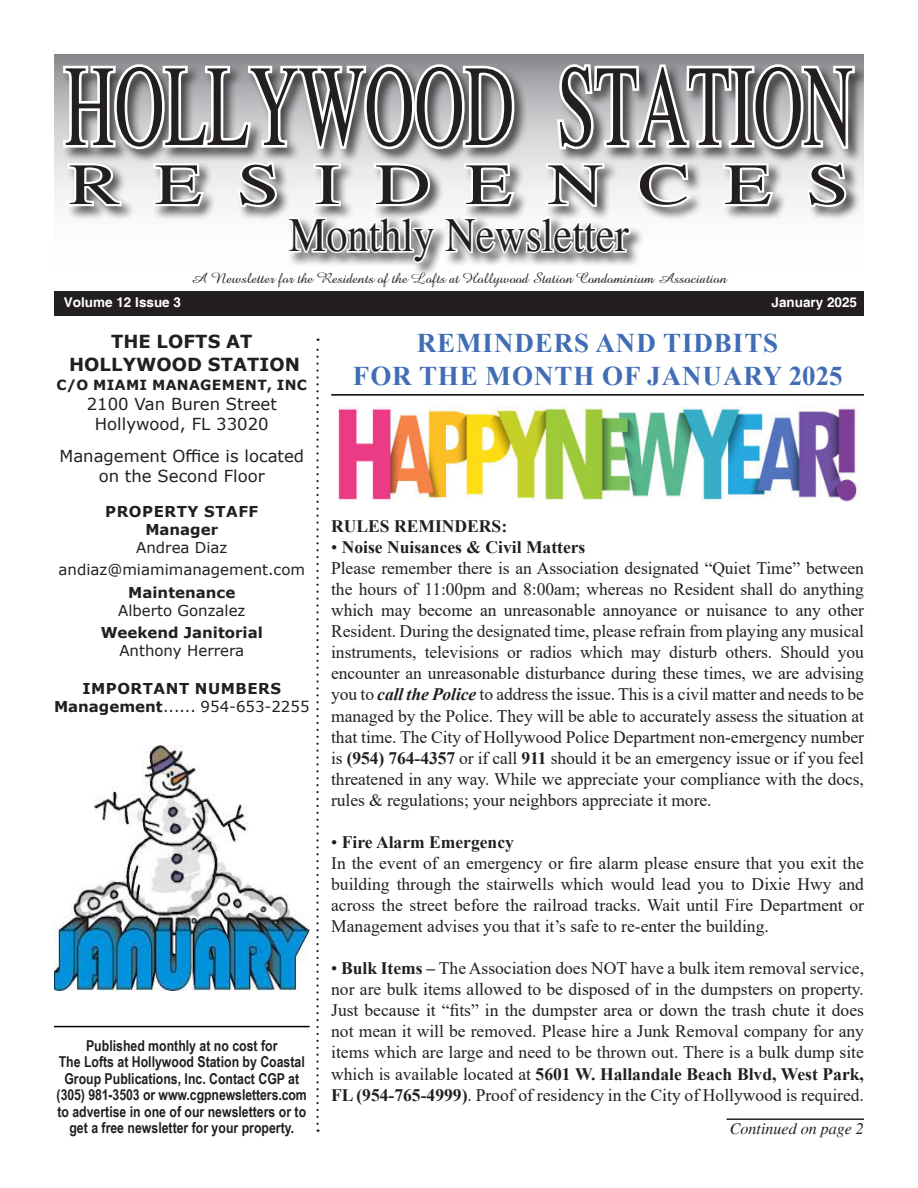
<style>
.page{position:relative;width:918px;height:1188px;background:#fff}
.page>*{position:absolute;margin:0;border:0;box-sizing:border-box;transform-origin:0 0}
.t1{font:115.65px "Times";color:#231f20;scale:.6 1}
.t2{font:58.35px "Times";letter-spacing:.44em;color:#231f20;scale:1.33 1}
.t3{font:48.6px "Times";color:#231f20;scale:.87 1}
.t4{font:700 27px "Times New Roman";letter-spacing:.035em;color:#416db5}
.t5{font:700 18px "Verdana";letter-spacing:.005em;color:#231f20}
.t6{font:17.55px/21px "Times New Roman";color:#231f20;text-align:justify}
.t7{font:700 17.55px "Times New Roman";color:#231f20}
.t8{font:16.5px/19.8px "Verdana";color:#231f20;text-align:center}
.t9{font:italic 16.05px "Times";color:#231f20}
.t10{font:700 15px/16.5px "Arial Narrow";color:#231f20;text-align:center}
.t11{font:15px/18px "Verdana";color:#231f20;text-align:center}
.t12{font:15px "Amazone BT";color:#231f20}
.t13{font:700 15px/18px "Verdana";color:#231f20;text-align:center}
.t14{font:700 15px "Verdana";letter-spacing:.035em;color:#231f20}
.t15{font:700 13.95px "Verdana";letter-spacing:.025em;color:#231f20}
.t16{font:700 13.5px "Helvetica";color:#fff}
.s1{font-weight:700}
.s2{font-weight:400}
.s3{font-weight:700;font-style:italic}
</style>
<div class="page">
<svg style="left:54px;top:54px;width:810px;height:148px;background:#97989b"></svg>
<div style="left:54px;top:291px;width:810px;height:25px;background:#231f20"></div>
<svg style="left:60px;top:61px;width:797px;height:214px"></svg>
<svg style="left:316px;top:339px;width:3px;height:785px"></svg>
<hr style="left:54px;top:1026px;width:256px;height:1px;background:#000">
<img style="left:54px;top:745px;width:256px;height:245px">
<hr style="left:331px;top:394px;width:533px;height:2px;background:#000">
<hr style="left:727px;top:1118px;width:137px;height:2px;background:#231f20">
<img style="left:338px;top:406px;width:521px;height:95px">
<p class="t1" style="left:64px;top:41px;width:1316px">HOLLYWOOD STATION</p>
<p class="t2" style="left:68px;top:152px;width:589px">RESIDENCES</p>
<p class="t3" style="left:289px;top:207px;width:393px">Monthly Newsletter</p>
<p class="t12" style="left:191px;top:270px;width:538px">A Newsletter for the Residents of the Lofts at Hollywood Station Condominium Association</p>
<p class="t16" style="left:64px;top:294px;width:119px">Volume 12 Issue 3</p>
<p class="t16" style="left:772px;top:294px;width:87px">January 2025</p>
<p class="t5" style="left:111px;top:328px;width:143px">THE LOFTS AT</p>
<p class="t5" style="left:69px;top:352px;width:233px">HOLLYWOOD STATION</p>
<p class="t15" style="left:57px;top:376px;width:252px">C/O MIAMI MANAGEMENT, INC</p>
<p class="t8" style="left:87px;top:394px;width:192px">2100 Van Buren Street</p>
<p class="t8" style="left:95px;top:414px;width:175px">Hollywood, FL 33020</p>
<p class="t8" style="left:59px;top:446px;width:246px">Management Office is located on the Second Floor</p>
<p class="t4" style="left:417px;top:324px;width:363px">REMINDERS AND TIDBITS</p>
<p class="t4" style="left:353px;top:356px;width:491px">FOR THE MONTH OF JANUARY 2025</p>
<p class="t14" style="left:105px;top:501px;width:155px">PROPERTY STAFF</p>
<p class="t11" style="left:136px;top:520px;width:93px"><span class="s1">Manager<br></span>Andrea Diaz</p>
<p class="t11" style="left:59px;top:561px;width:248px">andiaz@miamimanagement.com</p>
<p class="t11" style="left:118px;top:583px;width:129px"><span class="s1">Maintenance<br></span>Alberto Gonzalez</p>
<p class="t13" style="left:101px;top:623px;width:164px">Weekend Janitorial<br><span class="s2">Anthony Herrera</span></p>
<p class="t14" style="left:82px;top:678px;width:200px">IMPORTANT NUMBERS</p>
<p class="t11" style="left:54px;top:697px;width:257px"><span class="s1">Management</span>...... 954-653-2255</p>
<p class="t10" style="left:57px;top:1036px;width:252px">Published monthly at no cost for<br>The Lofts at Hollywood Station by Coastal Group Publications, Inc. Contact CGP at (305) 981-3503 or www.cgpnewsletters.com to advertise in one of our newsletters or to get a free newsletter for your property.</p>
<p class="t7" style="left:331px;top:513px;width:177px">RULES REMINDERS:</p>
<p class="t7" style="left:331px;top:534px;width:256px"><span class="s2">•</span> Noise Nuisances &amp; Civil Matters</p>
<p class="t6" style="left:331px;top:557px;width:534px">Please remember there is an Association designated “Quiet Time” between the hours of 11:00pm and 8:00am; whereas no Resident shall do anything which may become an unreasonable annoyance or nuisance to any other Resident. During the designated time, please refrain from playing any musical instruments, televisions or radios which may disturb others. Should you encounter an unreasonable disturbance during these times, we are advising you to <span class="s3">call the Police</span> to address the issue. This is a civil matter and needs to be managed by the Police. They will be able to accurately assess the situation at that time. The City of Hollywood Police Department non-emergency number is <span class="s1">(954) 764-4357</span> or if call <span class="s1">911</span> should it be an emergency issue or if you feel threatened in any way. While we appreciate your compliance with the docs, rules &amp; regulations; your neighbors appreciate it more.</p>
<p class="t7" style="left:331px;top:829px;width:184px"><span class="s2">•</span> Fire Alarm Emergency</p>
<p class="t6" style="left:331px;top:852px;width:534px">In the event of an emergency or fire alarm please ensure that you exit the building through the stairwells which would lead you to Dixie Hwy and across the street before the railroad tracks. Wait until Fire Department or Management advises you that it’s safe to re-enter the building.</p>
<p class="t6" style="left:331px;top:957px;width:534px">• <span class="s1">Bulk Items –</span> The Association does NOT have a bulk item removal service, nor are bulk items allowed to be disposed of in the dumpsters on property.<br>Just because it “fits” in the dumpster area or down the trash chute it does not mean it will be removed. Please hire a Junk Removal company for any items which are large and need to be thrown out. There is a bulk dump site which is available located at <span class="s1">5601 W. Hallandale Beach Blvd, West Park, FL (954-765-4999)</span>. Proof of residency in the City of Hollywood is required.</p>
<p class="t9" style="left:730px;top:1120px;width:136px">Continued on page 2</p>
</div>
